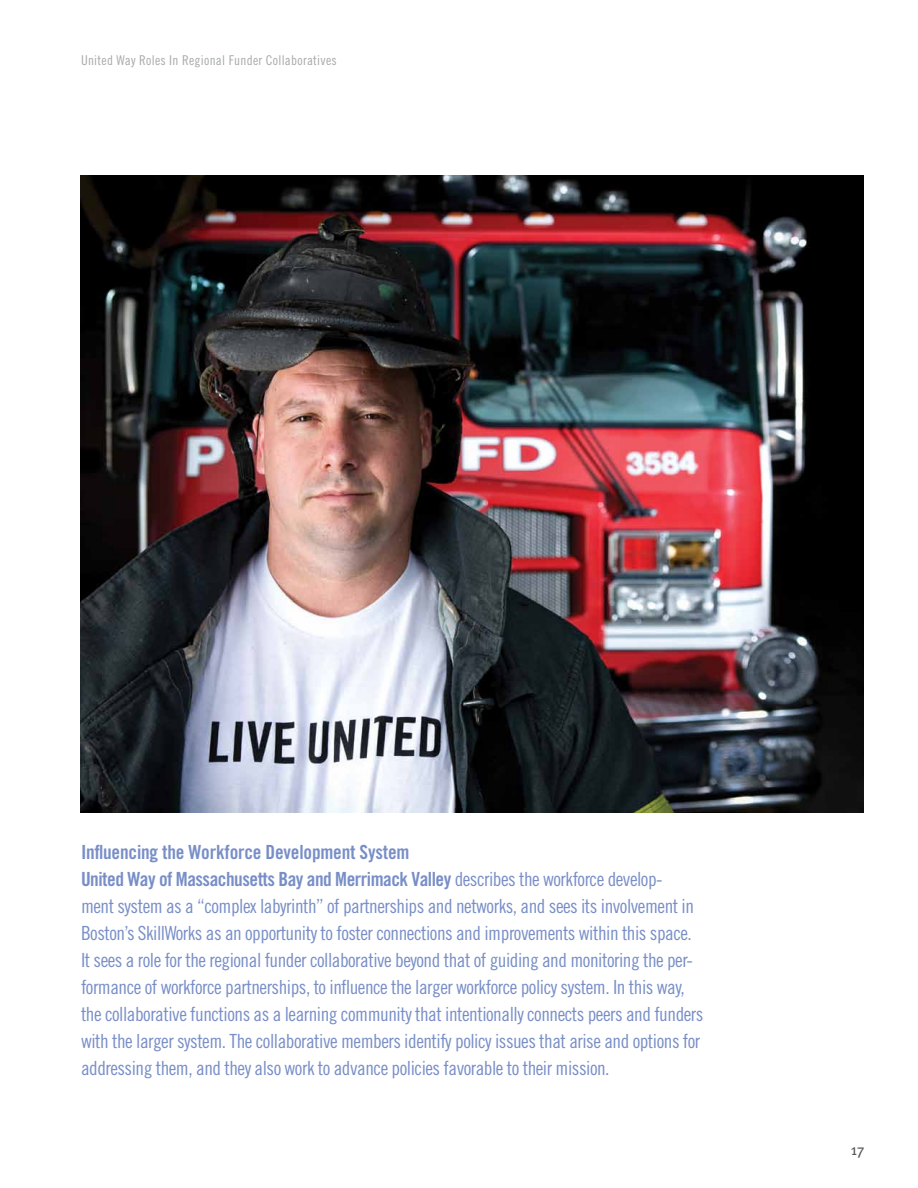
<style>
.page{position:relative;width:918px;height:1188px;background:#fff}
.page>*{position:absolute;margin:0;border:0;box-sizing:border-box;transform-origin:0 0}
.t1{font:19.5px/27px "Trade Gothic Cond Eighteen";letter-spacing:-.025em;color:#788ec7}
.t2{font:19.5px/27px "Trade Gothic Bold Cond Twenty";letter-spacing:-.025em;color:#788ec7}
.t3{font:15px "Meta";color:#58595b}
.t4{font:13.5px "Trade Gothic Cond Eighteen";letter-spacing:.02em;color:#a7a9ac}
.s1{font-family:"Trade Gothic Cond Eighteen"}
</style>
<div class="page">
<img style="left:81px;top:176px;width:783px;height:636px">
<p class="t4" style="left:81px;top:52px;width:257px">United Way Roles In Regional Funder Collaboratives</p>
<p class="t2" style="left:81px;top:838px;width:583px">Influencing the Workforce Development System<br>United Way of Massachusetts Bay and Merrimack Valley <span class="s1">describes the workforce develop-</span></p>
<p class="t1" style="left:81px;top:892px;width:624px">ment system as a “complex labyrinth” of partnerships and networks, and sees its involvement in Boston’s SkillWorks as an opportunity to foster connections and improvements within this space.<br>It sees a role for the regional funder collaborative beyond that of guiding and monitoring the per&shy;formance of workforce partnerships, to influence the larger workforce policy system. In this way, the collaborative functions as a learning community that intentionally connects peers and funders with the larger system. The collaborative members identify policy issues that arise and options for addressing them, and they also work to advance policies favorable to their mission.</p>
<p class="t3" style="left:851px;top:1141px;width:15px">17</p>
</div>
